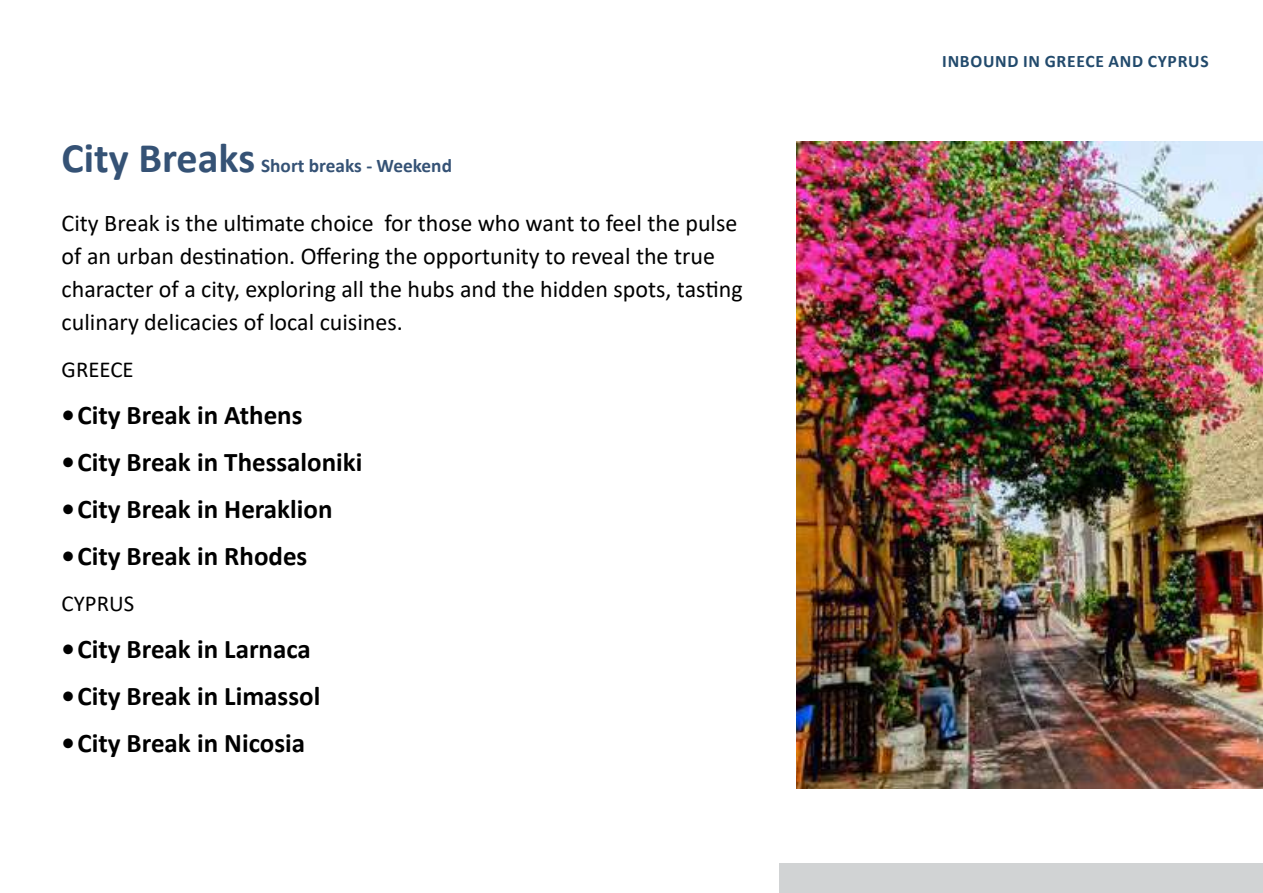
<style>
.page{position:relative;width:1263px;height:893px;background:#fff}
.page>*{position:absolute;margin:0;border:0;box-sizing:border-box;transform-origin:0 0}
.t1{font:700 27px "Calibri";color:#000}
.t2{font:24px/33px "Calibri";color:#000}
.t3{font:22.8px "Calibri";color:#000}
.t4{font:700 19.35px "Calibri";color:#355275}
.t5{font:700 17.55px "Calibri";letter-spacing:.04em;color:#224a6c}
.s1{font-size:42.15px}
</style>
<div class="page">
<img style="left:797px;top:142px;width:466px;height:647px">
<div style="left:779px;top:863px;width:484px;height:30px;background:#d1d3d4"></div>
<p class="t4" style="left:62px;top:152px;width:392px"><span class="s1">City Breaks</span> Short breaks - Weekend</p>
<p class="t2" style="left:62px;top:206px;width:682px">City Break is the ultimate choice for those who want to feel the pulse of an urban destination. Offering the opportunity to reveal the true character of a city, exploring all the hubs and the hidden spots, tasting culinary delicacies of local cuisines.</p>
<p class="t3" style="left:62px;top:353px;width:74px">GREECE</p>
<p class="t1" style="left:62px;top:396px;width:242px">•City Break in Athens</p>
<p class="t1" style="left:62px;top:443px;width:302px">•City Break in Thessaloniki</p>
<p class="t1" style="left:62px;top:490px;width:272px">•City Break in Heraklion</p>
<p class="t1" style="left:62px;top:536px;width:247px">•City Break in Rhodes</p>
<p class="t3" style="left:62px;top:588px;width:74px">CYPRUS</p>
<p class="t1" style="left:62px;top:630px;width:251px">•City Break in Larnaca</p>
<p class="t1" style="left:62px;top:677px;width:260px">•City Break in Limassol</p>
<p class="t1" style="left:62px;top:724px;width:245px">•City Break in Nicosia</p>
<p class="t5" style="left:942px;top:49px;width:268px">INBOUND IN GREECE AND CYPRUS</p>
</div>
